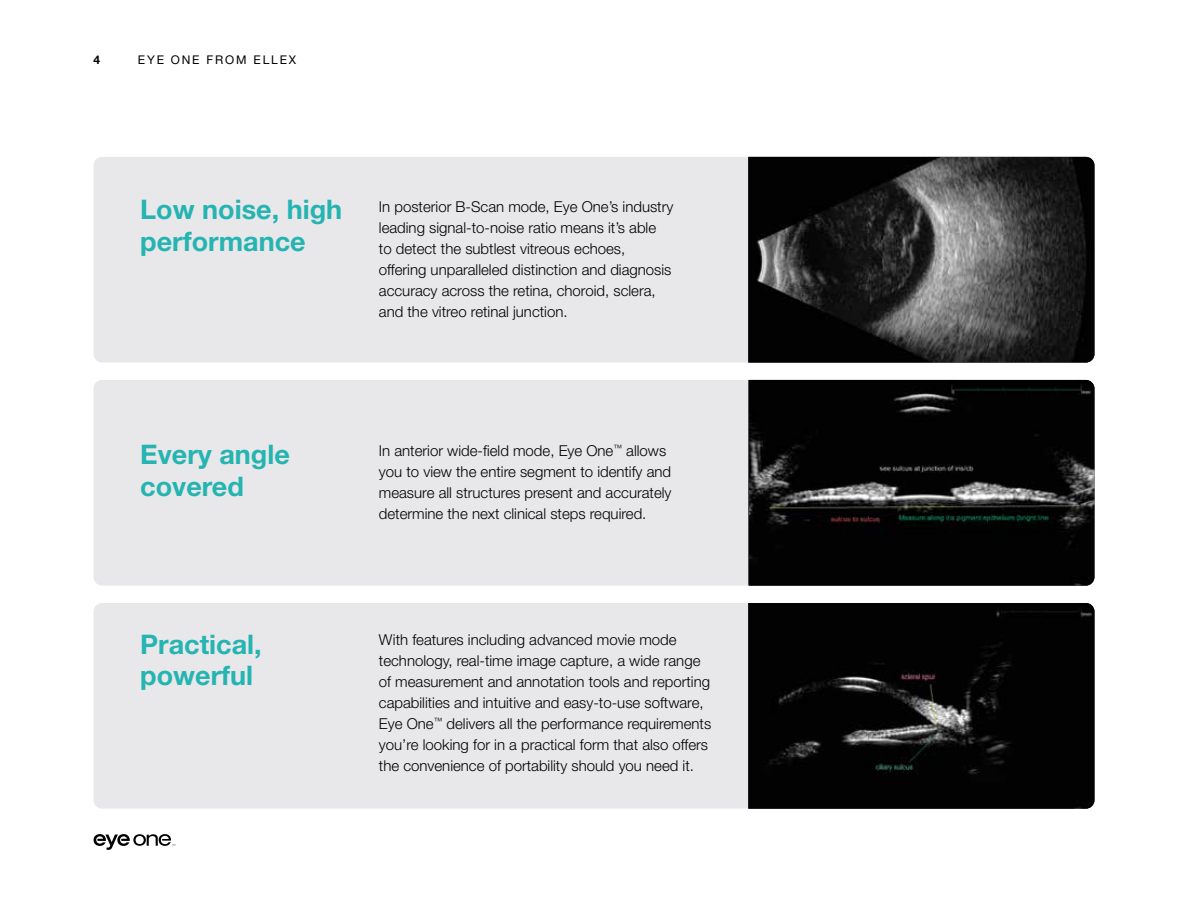
<style>
.page{position:relative;width:1188px;height:901px;background:#fff}
.page>*{position:absolute;margin:0;border:0;box-sizing:border-box;transform-origin:0 0}
.t1{font:700 27px/31.5px "Helvetica Neue LT Std";color:#25b4b1}
.t2{font:300 15px/21px "Helvetica Neue LT Std";color:#000}
.t3{font:12px "Helvetica Neue LT Std";letter-spacing:.15em;color:#000}
.t4{font:700 12px "Helvetica Neue LT Std";color:#000}
</style>
<div class="page">
<div style="left:94px;top:380px;width:1000px;height:206px;background:#e8e8ea;border-radius:9px"></div>
<img style="left:749px;top:380px;width:345px;height:206px">
<div style="left:94px;top:603px;width:1000px;height:206px;background:#e8e8ea;border-radius:9px"></div>
<img style="left:748px;top:603px;width:346px;height:206px">
<div style="left:94px;top:157px;width:1000px;height:206px;background:#e8e8ea;border-radius:9px"></div>
<img style="left:748px;top:157px;width:346px;height:206px">
<svg style="left:94px;top:834px;width:81px;height:16px"></svg>
<p class="t4" style="left:94px;top:52px;width:8px">4</p>
<p class="t3" style="left:138px;top:52px;width:160px">EYE ONE FROM ELLEX</p>
<h1 class="t1" style="left:140px;top:193px;width:203px">Low noise, high performance</h1>
<p class="t2" style="left:379px;top:196px;width:296px">In posterior B-Scan mode, Eye One’s industry leading signal-to-noise ratio means it’s able<br>to detect the subtlest vitreous echoes, offering unparalleled distinction and diagnosis accuracy across the retina, choroid, sclera, and the vitreo retinal junction.</p>
<h1 class="t1" style="left:140px;top:438px;width:151px">Every angle covered</h1>
<p class="t2" style="left:379px;top:440px;width:294px">In anterior wide-field mode, Eye One<sup>™</sup> allows you to view the entire segment to identify and measure all structures present and accurately determine the next clinical steps required.</p>
<h1 class="t1" style="left:140px;top:628px;width:123px">Practical, powerful</h1>
<p class="t2" style="left:379px;top:629px;width:334px">With features including advanced movie mode technology, real-time image capture, a wide range of measurement and annotation tools and reporting capabilities and intuitive and easy-to-use software, Eye One<sup>™</sup> delivers all the performance requirements you’re looking for in a practical form that also offers the convenience of portability should you need it.</p>
</div>
